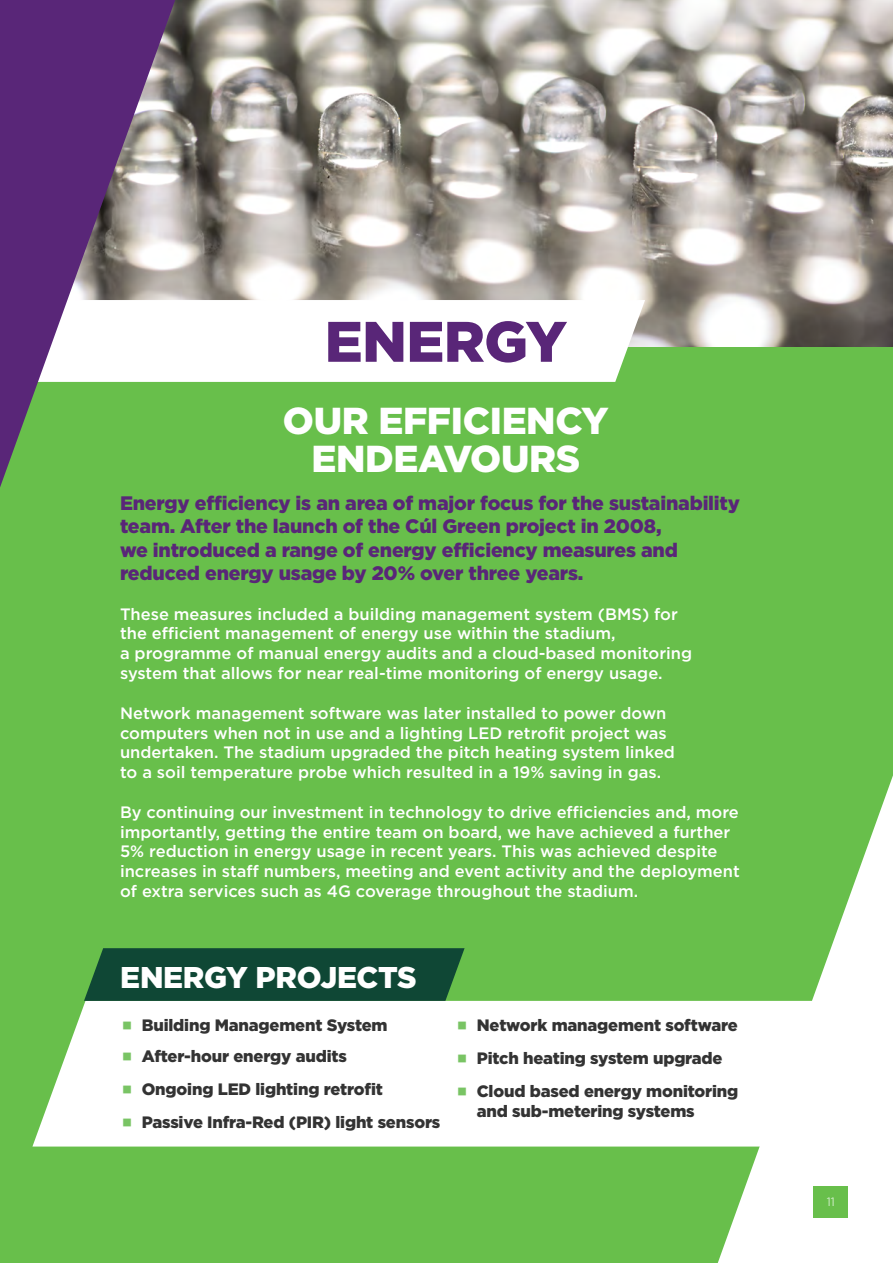
<style>
.page{position:relative;width:893px;height:1263px;background:#68bf4b}
.page>*{position:absolute;margin:0;border:0;box-sizing:border-box;transform-origin:0 0}
.t1{font:900 57px "Gotham";letter-spacing:-.01em;color:#592678}
.t2{font:900 37.5px/37.5px "Gotham";letter-spacing:-.01em;color:#fff;text-align:center}
.t3{font:900 30px "Gotham";letter-spacing:-.01em;color:#fff}
.t4{font:900 19.5px/23.4px "Gotham";letter-spacing:-.01em;color:#592678}
.t5{font:500 16.5px/19.8px "Gotham";color:#fff}
.t6{font:900 16.5px/33px "Gotham";letter-spacing:-.01em;color:#333}
.t7{font:300 12px "Gotham";color:#fff}
</style>
<div class="page">
<img style="left:175px;top:0;width:718px;height:346px">
<div style="left:175px;top:300px;width:470px;height:82px;background:#fff"></div>
<svg style="left:0;top:0;width:175px;height:487px;fill:#592678"></svg>
<div style="left:32px;top:1001px;width:686px;height:145px;background:#fff"></div>
<svg style="left:84px;top:948px;width:381px;height:53px;background:#144d36"></svg>
<svg style="left:718px;top:776px;width:175px;height:487px;fill:#fff"></svg>
<div style="left:814px;top:1186px;width:34px;height:32px;background:#68bf4b"></div>
<svg style="left:123px;top:1021px;width:8px;height:8px"></svg>
<svg style="left:123px;top:1052px;width:8px;height:8px"></svg>
<svg style="left:123px;top:1085px;width:8px;height:8px"></svg>
<svg style="left:123px;top:1118px;width:8px;height:8px"></svg>
<svg style="left:458px;top:1021px;width:8px;height:8px"></svg>
<svg style="left:458px;top:1054px;width:8px;height:8px"></svg>
<svg style="left:458px;top:1088px;width:8px;height:7px"></svg>
<h1 class="t1" style="left:325px;top:309px;width:244px">ENERGY</h1>
<h2 class="t2" style="left:283px;top:401px;width:327px">OUR EFFICIENCY<br>ENDEAVOURS</h2>
<p class="t4" style="left:120px;top:491px;width:621px">Energy efficiency is an area of major focus for the sustainability team. After the launch of the Cúl Green project in 2008,<br>we introduced a range of energy efficiency measures and reduced energy usage by 20% over three years.</p>
<p class="t5" style="left:120px;top:604px;width:574px">These measures included a building management system (BMS) for the efficient management of energy use within the stadium,<br>a programme of manual energy audits and a cloud-based monitoring system that allows for near real-time monitoring of energy usage.</p>
<p class="t5" style="left:120px;top:703px;width:557px">Network management software was later installed to power down computers when not in use and a lighting LED retrofit project was undertaken. The stadium upgraded the pitch heating system linked to a soil temperature probe which resulted in a 19% saving in gas.</p>
<p class="t5" style="left:120px;top:802px;width:621px">By continuing our investment in technology to drive efficiencies and, more importantly, getting the entire team on board, we have achieved a further 5% reduction in energy usage in recent years. This was achieved despite increases in staff numbers, meeting and event activity and the deployment of extra services such as 4G coverage throughout the stadium.</p>
<h3 class="t3" style="left:120px;top:960px;width:298px">ENERGY PROJECTS</h3>
<p class="t6" style="left:142px;top:1009px;width:247px;line-height:30.9px">Building Management System<br>After-hour energy audits</p>
<p class="t6" style="left:142px;top:1072px;width:300px">Ongoing LED lighting retrofit<br>Passive Infra-Red (PIR) light sensors</p>
<p class="t6" style="left:477px;top:1008px;width:263px">Network management software<br>Pitch heating system upgrade<br>Cloud based energy monitoring</p>
<p class="t6" style="left:477px;top:1094px;width:219px">and sub-metering systems</p>
<p class="t7" style="left:827px;top:1194px;width:10px">11</p>
</div>
